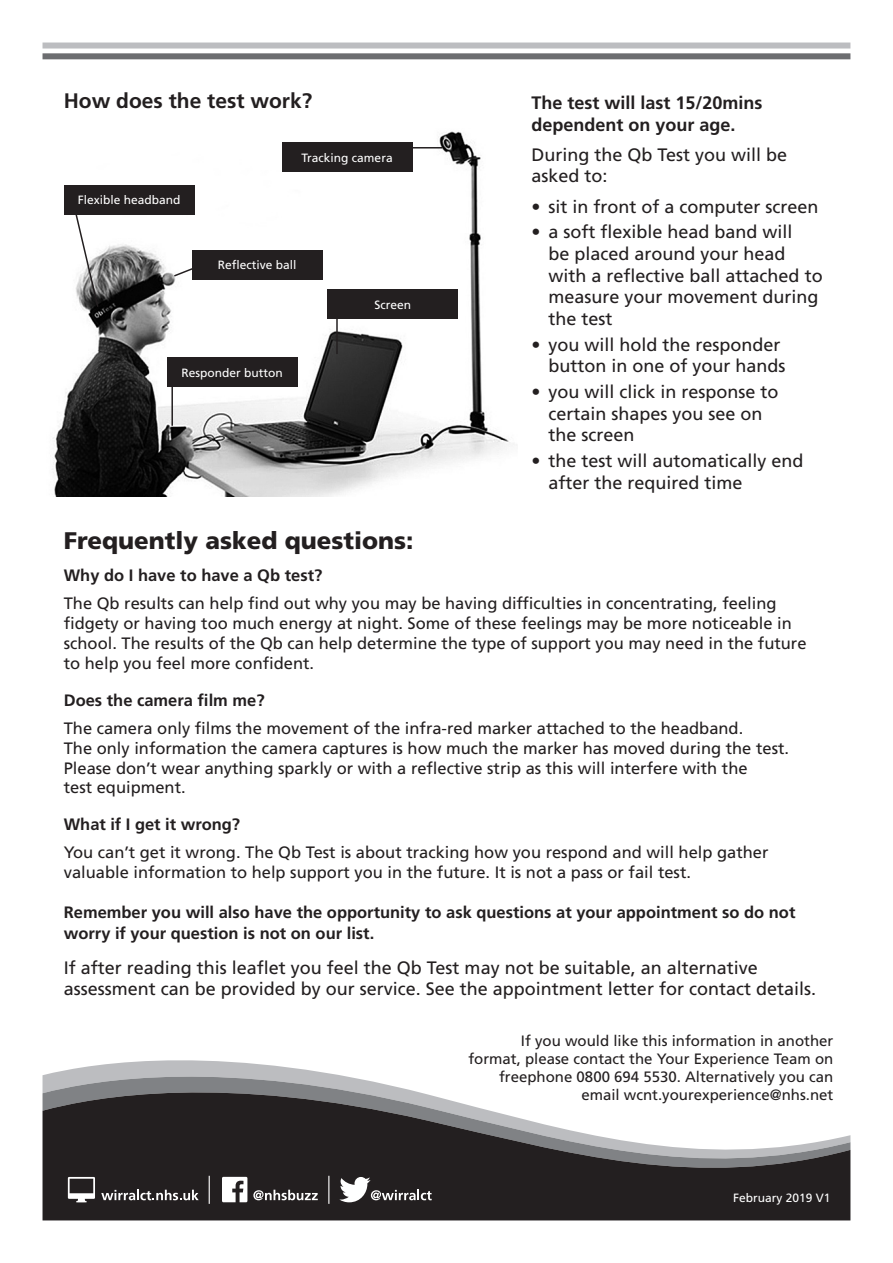
<style>
.page{position:relative;width:893px;height:1263px;background:#fff}
.page>*{position:absolute;margin:0;border:0;box-sizing:border-box;transform-origin:0 0}
.t1{font:900 24px "Frutiger LT Pro";color:#231f20}
.t2{font:700 21px "Frutiger LT Pro";color:#231f20}
.t3{font:18px/21.6px "Frutiger LT Pro";color:#231f20}
.t4{font:700 18px/21.6px "Frutiger LT Pro";color:#231f20}
.t5{font:16.5px/19.8px "Frutiger LT Pro";color:#231f20}
.t6{font:700 16.5px/21.6px "Frutiger LT Pro";color:#231f20}
.t7{font:15px/18px "Frutiger LT Pro";color:#231f20;text-align:right}
.t8{font:12px "Frutiger LT Pro";color:#fff}
</style>
<div class="page">
<svg style="left:48px;top:1060px;width:284px;height:14px;fill:#bcbdc0"></svg>
<svg style="left:43px;top:1074px;width:807px;height:146px;fill:#231f20"></svg>
<svg style="left:68px;top:1177px;width:27px;height:25px"></svg>
<svg style="left:339px;top:1177px;width:93px;height:25px"></svg>
<svg style="left:253px;top:1190px;width:65px;height:10px"></svg>
<svg style="left:101px;top:1190px;width:98px;height:10px"></svg>
<svg style="left:209px;top:1176px;width:1px;height:28px"></svg>
<svg style="left:328px;top:1176px;width:1px;height:28px"></svg>
<svg style="left:222px;top:1177px;width:25px;height:25px"></svg>
<div style="left:43px;top:43px;width:807px;height:6px;background:#bcbdc0"></div>
<div style="left:43px;top:53px;width:807px;height:6px;background:#6c6d70"></div>
<img style="left:52px;top:131px;width:462px;height:365px">
<div style="left:167px;top:357px;width:131px;height:30px;background:#231f20"></div>
<div style="left:192px;top:250px;width:130px;height:30px;background:#231f20"></div>
<div style="left:64px;top:185px;width:131px;height:30px;background:#231f20"></div>
<div style="left:327px;top:289px;width:131px;height:30px;background:#231f20"></div>
<div style="left:282px;top:142px;width:130px;height:30px;background:#231f20"></div>
<svg style="left:74px;top:215px;width:26px;height:93px"></svg>
<svg style="left:172px;top:266px;width:20px;height:12px"></svg>
<hr style="left:171px;top:384px;width:2px;height:42px;background:#231f20">
<hr style="left:336px;top:317px;width:2px;height:37px;background:#231f20">
<hr style="left:407px;top:147px;width:35px;height:2px;background:#231f20">
<p class="t2" style="left:64px;top:89px;width:250px">How does the test work?</p>
<p class="t4" style="left:531px;top:92px;width:233px">The test will last 15/20mins dependent on your age.</p>
<p class="t3" style="left:531px;top:144px;width:257px">During the Qb Test you will be asked to:</p>
<p class="t3" style="left:531px;top:196px;width:289px">• sit in front of a computer screen</p>
<p class="t3" style="left:549px;top:221px;width:276px;text-indent:-17px">• a soft flexible head band will<br>be placed around your head with a reflective ball attached to measure your movement during the test</p>
<p class="t3" style="left:531px;top:334px;width:256px;text-align:right">• you will hold the responder button in one of your hands</p>
<p class="t3" style="left:549px;top:381px;width:232px;text-indent:-17px">• you will click in response to certain shapes you see on the screen</p>
<p class="t3" style="left:549px;top:450px;width:257px;text-indent:-17px">• the test will automatically end after the required time</p>
<p class="t8" style="left:301px;top:151px;width:93px">Tracking camera</p>
<p class="t8" style="left:78px;top:193px;width:104px">Flexible headband</p>
<p class="t8" style="left:218px;top:258px;width:80px">Reflective ball</p>
<p class="t8" style="left:374px;top:297px;width:38px">Screen</p>
<p class="t8" style="left:182px;top:365px;width:103px">Responder button</p>
<p class="t1" style="left:64px;top:526px;width:351px">Frequently asked questions:</p>
<p class="t6" style="left:64px;top:565px;width:260px">Why do I have to have a Qb test?</p>
<p class="t5" style="left:64px;top:594px;width:744px">The Qb results can help find out why you may be having difficulties in concentrating, feeling fidgety or having too much energy at night. Some of these feelings may be more noticeable in school. The results of the Qb can help determine the type of support you may need in the future to help you feel more confident.</p>
<p class="t6" style="left:64px;top:689px;width:202px">Does the camera film me?</p>
<p class="t5" style="left:64px;top:718px;width:727px">The camera only films the movement of the infra-red marker attached to the headband.<br>The only information the camera captures is how much the marker has moved during the test.</p>
<p class="t5" style="left:64px;top:758px;width:685px">Please don’t wear anything sparkly or with a reflective strip as this will interfere with the test equipment.</p>
<p class="t6" style="left:64px;top:814px;width:178px">What if I get it wrong?</p>
<p class="t5" style="left:64px;top:843px;width:706px">You can’t get it wrong. The Qb Test is about tracking how you respond and will help gather valuable information to help support you in the future. It is not a pass or fail test.</p>
<p class="t6" style="left:64px;top:901px;width:733px">Remember you will also have the opportunity to ask questions at your appointment so do not worry if your question is not on our list.</p>
<p class="t3" style="left:64px;top:957px;width:754px">If after reading this leaflet you feel the Qb Test may not be suitable, an alternative assessment can be provided by our service. See the appointment letter for contact details.</p>
<p class="t7" style="left:468px;top:1031px;width:367px">If you would like this information in another format, please contact the Your Experience Team on freephone 0800 694 5530. Alternatively you can email wcnt.yourexperience@nhs.net</p>
<p class="t8" style="left:733px;top:1191px;width:99px">February 2019 V1</p>
</div>
